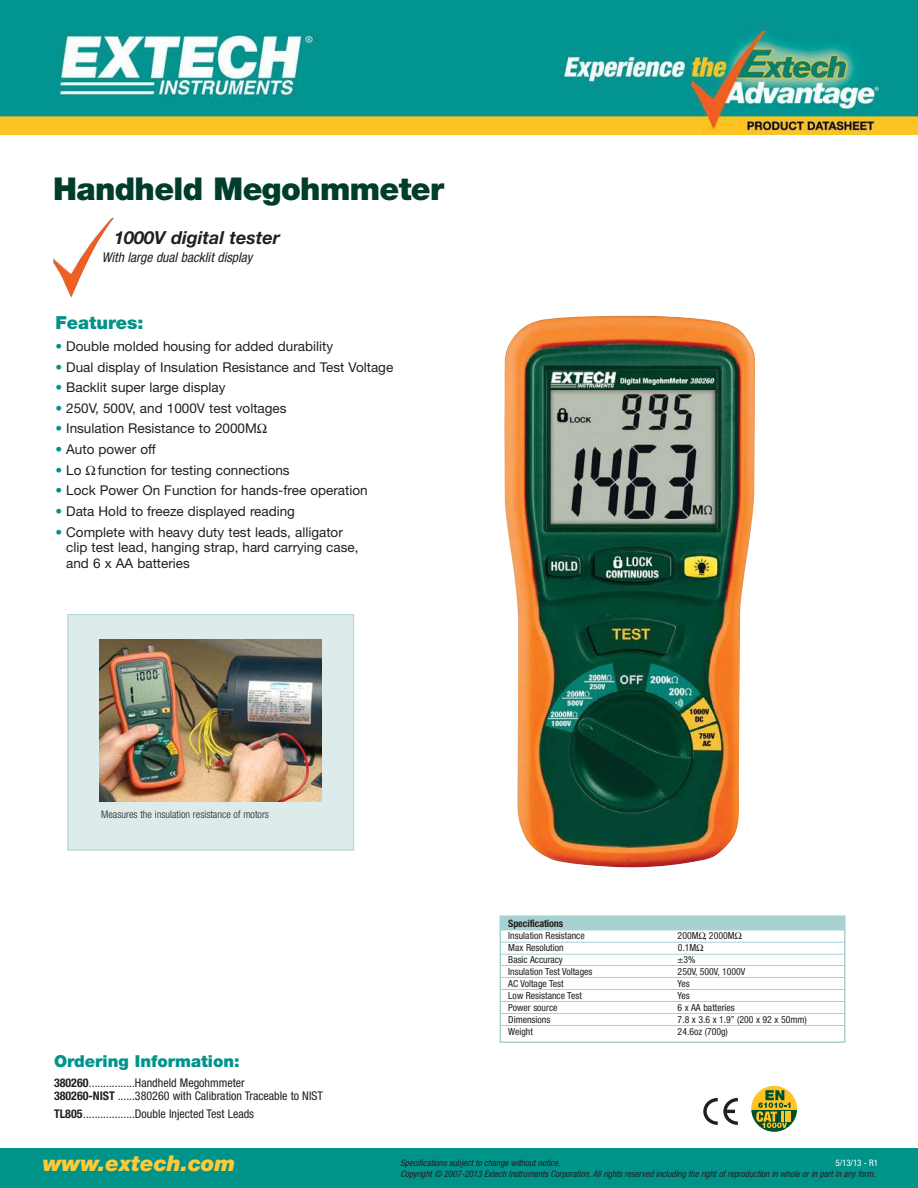
<style>
.page{position:relative;width:918px;height:1188px;background:#fff}
.page>*{position:absolute;margin:0;border:0;box-sizing:border-box;transform-origin:0 0}
.t1{font:900 31.5px "Helvetica Neue LT";letter-spacing:-.02em;color:#003d2c}
.t2{font:italic 900 21.75px "Helvetica Neue LT";color:#ffca38}
.t3{font:italic 700 18px "Helvetica Neue LT";color:#231f20}
.t4{font:900 18px "Helvetica Neue LT";color:#00938a}
.t5{font:900 16.5px "Helvetica Neue LT";color:#00938a}
.t6{font:13.5px/15.8px "Helvetica Neue LT";color:#231f20}
.t7{font:italic condensed 13.5px "Helvetica Neue LT";color:#231f20}
.t8{font:condensed 12px/13.5px "Helvetica Neue LT";color:#231f20}
.t9{font:300 condensed 10.5px "Helvetica Neue LT";color:#231f20}
.t10{font:700 condensed 10.2px "Helvetica Neue LT";letter-spacing:-.015em;color:#231f20}
.t11{font:condensed 9.75px "Helvetica Neue LT";color:#231f20}
.t12{font:italic condensed 9px "Helvetica Neue LT";color:#231f20}
.t13{font:condensed 9px "Helvetica Neue LT";color:#fff}
.s1{color:#00938a}
.s2{font-weight:700}
</style>
<div class="page">
<div style="left:0;top:1148px;width:918px;height:40px;background:#00938a"></div>
<img style="left:53px;top:217px;width:61px;height:81px">
<svg style="left:703px;top:1098px;width:35px;height:27px"></svg>
<img style="left:504px;top:316px;width:251px;height:551px">
<svg style="left:751px;top:1086px;width:47px;height:46px"></svg>
<div style="left:68px;top:615px;width:285px;height:235px;background:#ddeceb"></div>
<div style="left:68px;top:614px;width:286px;height:236px;border:1px solid #a8d2d1"></div>
<img style="left:99px;top:639px;width:223px;height:163px">
<div style="left:500px;top:915px;width:346px;height:128px;border:2px solid #a8d2d1"></div>
<div style="left:501px;top:917px;width:343px;height:13px;background:#a8d2d1"></div>
<hr style="left:501px;top:942px;width:343px;height:1px;background:#a8d2d1">
<hr style="left:501px;top:954px;width:343px;height:1px;background:#a8d2d1">
<hr style="left:501px;top:965px;width:343px;height:1px;background:#a8d2d1">
<hr style="left:501px;top:977px;width:343px;height:1px;background:#a8d2d1">
<hr style="left:501px;top:989px;width:343px;height:1px;background:#a8d2d1">
<hr style="left:501px;top:1001px;width:343px;height:1px;background:#a8d2d1">
<hr style="left:501px;top:1013px;width:343px;height:1px;background:#a8d2d1">
<hr style="left:501px;top:1025px;width:343px;height:1px;background:#a8d2d1">
<img style="left:0;top:0;width:918px;height:135px">
<h1 class="t1" style="left:53px;top:177px;width:392px">Handheld Megohmmeter</h1>
<h3 class="t3" style="left:114px;top:231px;width:167px">1000V digital tester</h3>
<p class="t7" style="left:102px;top:252px;width:152px">With large dual backlit display</p>
<h3 class="t4" style="left:55px;top:316px;width:90px">Features:</h3>
<p class="t6" style="left:55px;top:340px;width:279px"><span class="s1">•</span> Double molded housing for added durability</p>
<p class="t6" style="left:55px;top:360px;width:339px"><span class="s1">•</span> Dual display of Insulation Resistance and Test Voltage</p>
<p class="t6" style="left:55px;top:381px;width:172px"><span class="s1">•</span> Backlit super large display</p>
<p class="t6" style="left:55px;top:402px;width:233px"><span class="s1">•</span> 250V, 500V, and 1000V test voltages</p>
<p class="t6" style="left:55px;top:422px;width:203px"><span class="s1">•</span> Insulation Resistance to 2000M</p>
<p class="t6" style="left:55px;top:443px;width:102px"><span class="s1">•</span> Auto power off</p>
<p class="t6" style="left:55px;top:463px;width:236px"><span class="s1">•</span> Lo function for testing connections</p>
<p class="t6" style="left:55px;top:484px;width:314px"><span class="s1">•</span> Lock Power On Function for hands-free operation</p>
<p class="t6" style="left:55px;top:505px;width:241px"><span class="s1">•</span> Data Hold to freeze displayed reading</p>
<p class="t6" style="left:66px;top:525px;width:294px;text-indent:-11px"><span class="s1">•</span> Complete with heavy duty test leads, alligator clip test lead, hanging strap, hard carrying case, and 6 x AA batteries</p>
<p class="t9" style="left:101px;top:810px;width:169px">Measures the insulation resistance of motors</p>
<p class="t5" style="left:54px;top:1055px;width:187px">Ordering Information:</p>
<p class="t8" style="left:54px;top:1077px;width:271px"><span class="s2">380260</span>................Handheld Megohmmeter<br><span class="s2">380260-NIST</span> ......380260 with Calibration Traceable to NIST</p>
<p class="t8" style="left:54px;top:1109px;width:202px"><span class="s2">TL805</span>..................Double Injected Test Leads</p>
<h2 class="t2" style="left:43px;top:1156px;width:194px">www.extech.com</h2>
<p class="t10" style="left:508px;top:920px;width:57px">Specifications</p>
<p class="t11" style="left:508px;top:932px;width:78px">Insulation Resistance</p>
<p class="t11" style="left:678px;top:932px;width:58px">200M , 2000M</p>
<p class="t11" style="left:508px;top:944px;width:57px">Max Resolution</p>
<p class="t11" style="left:678px;top:944px;width:20px">0.1M</p>
<p class="t11" style="left:508px;top:956px;width:56px">Basic Accuracy</p>
<p class="t11" style="left:678px;top:956px;width:19px">±3%</p>
<p class="t11" style="left:508px;top:968px;width:86px">Insulation Test Voltages</p>
<p class="t11" style="left:678px;top:968px;width:69px">250V, 500V, 1000V</p>
<p class="t11" style="left:508px;top:980px;width:57px">AC Voltage Test</p>
<p class="t11" style="left:678px;top:980px;width:14px">Yes</p>
<p class="t11" style="left:508px;top:992px;width:75px">Low Resistance Test</p>
<p class="t11" style="left:678px;top:992px;width:14px">Yes</p>
<p class="t11" style="left:508px;top:1004px;width:51px">Power source</p>
<p class="t11" style="left:678px;top:1004px;width:59px">6 x AA batteries</p>
<p class="t11" style="left:508px;top:1016px;width:44px">Dimensions</p>
<p class="t11" style="left:678px;top:1016px;width:131px">7.8 x 3.6 x 1.9” (200 x 92 x 50mm)</p>
<p class="t11" style="left:508px;top:1028px;width:26px">Weight</p>
<p class="t11" style="left:678px;top:1028px;width:52px">24.6oz (700g)</p>
<p class="t12" style="left:400px;top:1160px;width:161px">Specifications subject to change without notice.</p>
<p class="t13" style="left:835px;top:1160px;width:44px">5/13/13 - R1</p>
<p class="t12" style="left:400px;top:1171px;width:477px">Copyright © 2007-2013 Extech Instruments Corporation. All rights reserved including the right of reproduction in whole or in part in any form.</p>
</div>
